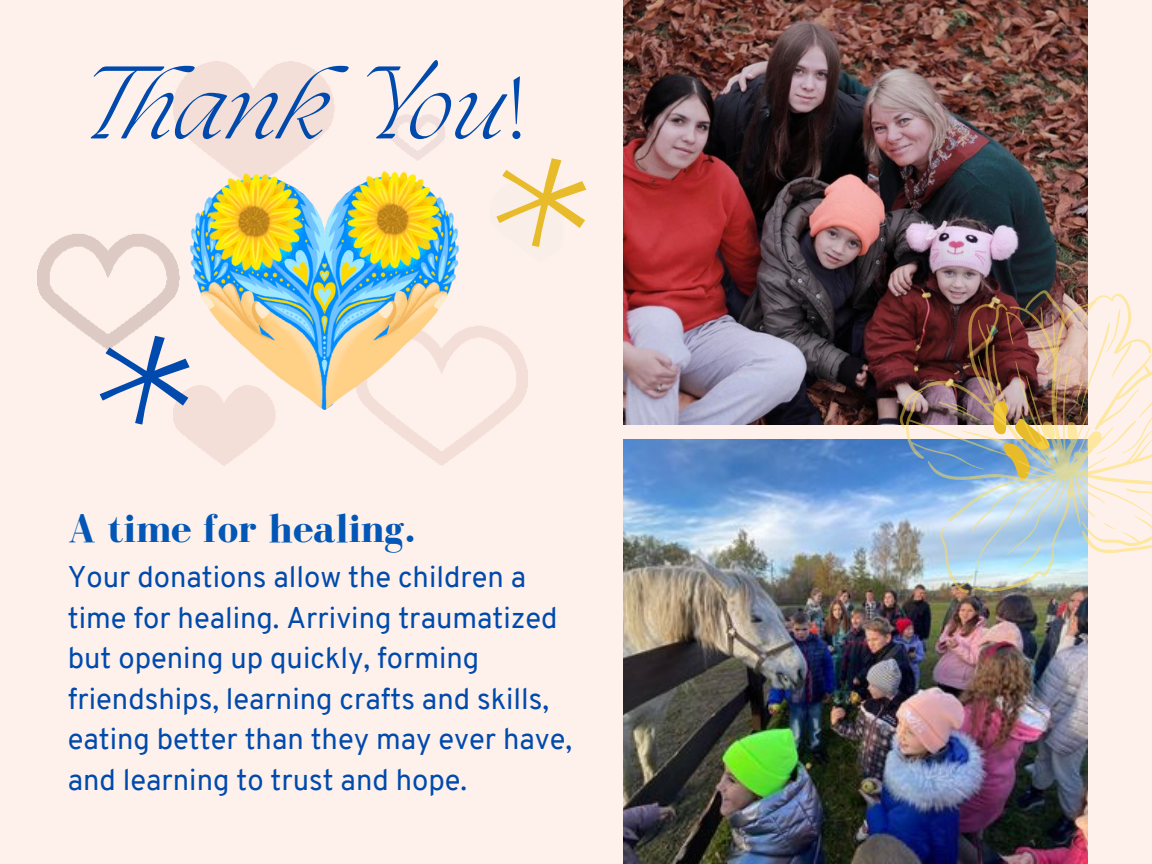
<style>
.page{position:relative;width:1152px;height:864px;background:#fef1eb}
.page>*{position:absolute;margin:0;border:0;box-sizing:border-box;transform-origin:0 0}
.t1{font:italic 300 90px "The Seasons";color:#004aad}
.t2{font:700 41.55px "Bodoni FLF";color:#0257b6}
.t3{font:29.25px/40.5px "Overpass";color:#004aad}
.s1{font-style:normal}
</style>
<div class="page">
<img style="left:623px;top:0;width:465px;height:424px">
<img style="left:623px;top:440px;width:465px;height:424px">
<img style="left:38px;top:61px;width:490px;height:404px">
<svg style="left:100px;top:336px;width:90px;height:89px"></svg>
<img style="left:190px;top:172px;width:269px;height:237px">
<svg style="left:496px;top:158px;width:90px;height:89px"></svg>
<img style="left:900px;top:290px;width:252px;height:303px">
<h1 class="t1" style="left:74px;top:66px;width:454px">Thank You<span class="s1">!</span></h1>
<h2 class="t2" style="left:68px;top:505px;width:350px">A time for healing.</h2>
<p class="t3" style="left:68px;top:560px;width:506px">Your donations allow the children a time for healing. Arriving traumatized but opening up quickly, forming friendships, learning crafts and skills, eating better than they may ever have, and learning to trust and hope.</p>
</div>
